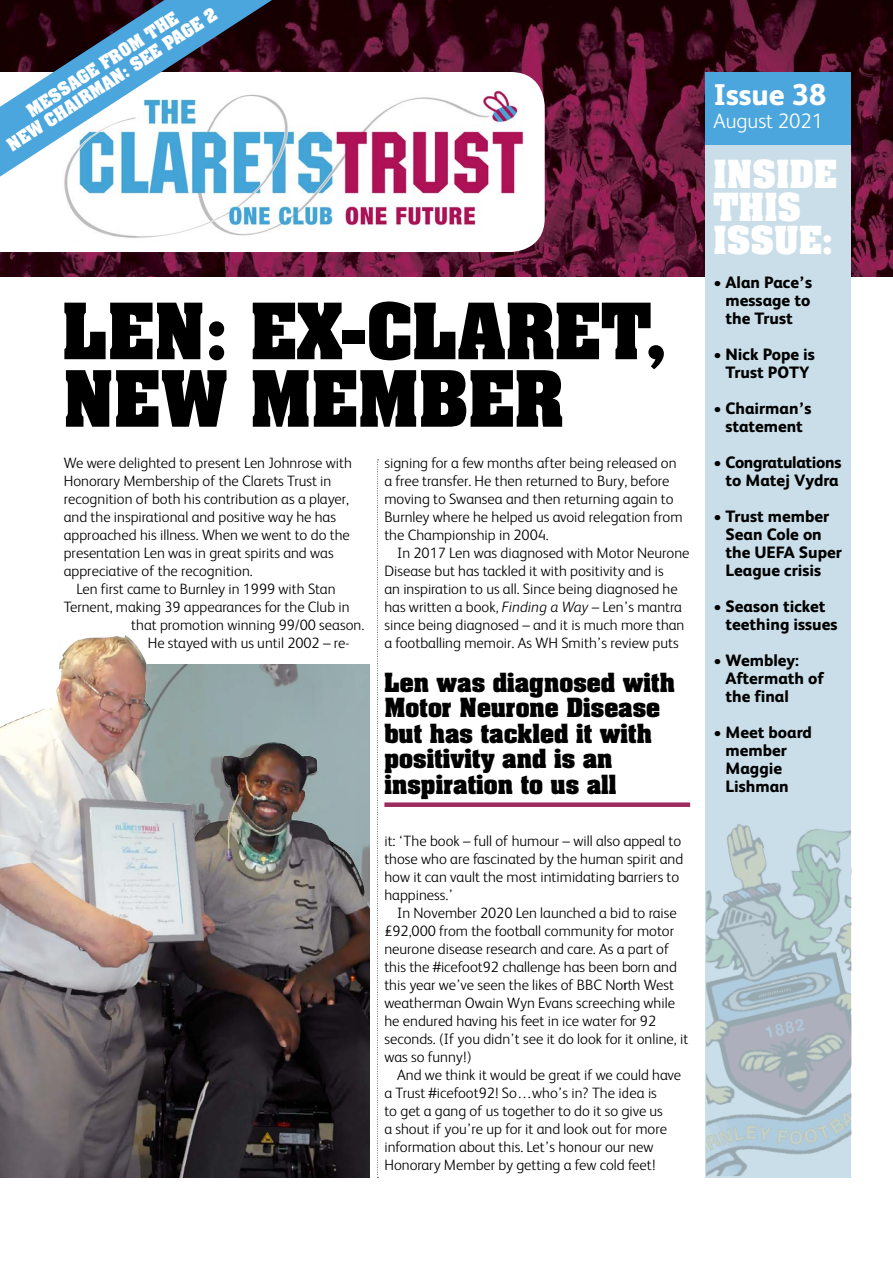
<style>
.page{position:relative;width:893px;height:1263px;background:#fff}
.page>*{position:absolute;margin:0;border:0;box-sizing:border-box;transform-origin:0 0}
.Headline_basic{font:700 66px/67.5px "Aachen LT";color:#000}
.t1{font:700 33px/33px "Aachen LT";color:#fff}
.t2{font:800 30px "FS Albert";color:#fff}
.Pull_Quote{font:700 22.5px/25.5px "Aachen LT";color:#000}
.t3{font:300 21px "FS Albert";color:#fff}
.Basic_Body_text{font:800 16.5px/18px "FS Albert";color:#000}
.Basic_Body_text-2{font:800 16.5px/18px "FS Albert";letter-spacing:-.02em;color:#000;text-align:center}
.Headline_basic-2{font:700 15.75px/18px "Aachen LT";color:#fff;text-align:center}
.Basic_Body_text-3{font:300 15px/18px "FS Albert";color:#000}
.Body_text_f_o{font:300 15px/18px "FS Albert";color:#000}
.s1{font-style:italic}
</style>
<div class="page">
<img style="left:0;top:0;width:893px;height:276px">
<div style="left:705px;top:76px;width:145px;height:1102px;background:#c9dee8"></div>
<div style="left:705px;top:72px;width:145px;height:72px;background:#4ba6dd"></div>
<img style="left:706px;top:783px;width:146px;height:393px">
<svg style="left:0;top:72px;width:545px;height:180px"></svg>
<img style="left:58px;top:83px;width:470px;height:160px">
<svg style="left:377px;top:459px;width:1px;height:719px"></svg>
<div style="left:384px;top:802px;width:306px;height:5px;background:#9d2b60"></div>
<img style="left:0;top:635px;width:369px;height:543px">
<svg style="left:0;top:0;width:272px;height:177px"></svg>
<p class="Headline_basic-2" style="left:-6px;top:123px;width:248px;rotate:-33deg">MESSAGE FROM THE<br>NEW CHAIRMAN: SEE PAGE 2</p>
<p class="Headline_basic" style="left:63px;top:297px;width:606px">LEN: EX-CLARET,<br>NEW MEMBER</p>
<p class="Body_text_f_o" style="left:64px;top:454px;width:290px">We were delighted to present Len Johnrose with Honorary Membership of the Clarets Trust in recognition of both his contribution as a player, and the inspirational and positive way he has approached his illness. When we went to do the presentation Len was in great spirits and was appreciative of the recognition.</p>
<p class="Basic_Body_text-3" style="left:77px;top:580px;width:260px">Len first came to Burnley in 1999 with Stan</p>
<p class="Basic_Body_text-3" style="left:64px;top:598px;width:287px">Ternent, making 39 appearances for the Club in</p>
<p class="Basic_Body_text-3" style="left:131px;top:616px;width:234px">that promotion winning 99/00 season.</p>
<p class="Basic_Body_text-3" style="left:148px;top:634px;width:203px">He stayed with us until 2002 – re-</p>
<p class="Basic_Body_text-3" style="left:384px;top:454px;width:300px">signing for a few months after being released on a free transfer. He then returned to Bury, before moving to Swansea and then returning again to Burnley where he helped us avoid relegation from the Championship in 2004.</p>
<p class="Basic_Body_text-3" style="left:384px;top:544px;width:307px;text-indent:13px">In 2017 Len was diagnosed with Motor Neurone Disease but has tackled it with positivity and is<br>an inspiration to us all. Since being diagnosed he has written a book, <span class="s1">Finding a Way</span> – Len’s mantra since being diagnosed – and it is much more than a footballing memoir. As WH Smith’s review puts</p>
<p class="Pull_Quote" style="left:384px;top:669px;width:292px">Len was diagnosed with<br>Motor Neurone Disease but has tackled it with positivity and is an inspiration to us all</p>
<p class="Basic_Body_text-3" style="left:384px;top:832px;width:300px">it: ‘The book – full of humour – will also appeal to those who are fascinated by the human spirit and how it can vault the most intimidating barriers to happiness.’</p>
<p class="Basic_Body_text-3" style="left:384px;top:904px;width:305px;text-indent:13px">In November 2020 Len launched a bid to raise £92,000 from the football community for motor neurone disease research and care. As a part of this the #icefoot92 challenge has been born and this year we’ve seen the likes of BBC North West weatherman Owain Wyn Evans screeching while he endured having his feet in ice water for 92 seconds. (If you didn’t see it do look for it online, it was so funny!)</p>
<p class="Basic_Body_text-3" style="left:384px;top:1066px;width:298px;text-indent:13px">And we think it would be great if we could have a Trust #icefoot92! So…who’s in? The idea is<br>to get a gang of us together to do it so give us<br>a shout if you’re up for it and look out for more information about this. Let’s honour our new Honorary Member by getting a few cold feet!</p>
<p class="t2" style="left:713px;top:77px;width:114px">Issue 38</p>
<p class="t3" style="left:713px;top:108px;width:111px">August 2021</p>
<p class="t1" style="left:713px;top:157px;width:125px">INSIDE<br>THIS<br>ISSUE:</p>
<p class="Basic_Body_text" style="left:725px;top:273px;width:88px;text-align:justify;text-indent:-12px">• Alan Pace’s message to the Trust</p>
<p class="Basic_Body_text" style="left:713px;top:345px;width:103px;text-align:center">• Nick Pope is<br>Trust POTY</p>
<p class="Basic_Body_text" style="left:713px;top:399px;width:100px;text-align:center">• Chairman’s statement</p>
<p class="Basic_Body_text-2" style="left:713px;top:453px;width:129px">• Congratulations to Matej Vydra</p>
<p class="Basic_Body_text" style="left:725px;top:507px;width:118px;text-indent:-12px">• Trust member<br>Sean Cole on the UEFA Super<br>League crisis</p>
<p class="Basic_Body_text" style="left:725px;top:597px;width:114px;text-indent:-12px">• Season ticket teething issues</p>
<p class="Basic_Body_text" style="left:725px;top:651px;width:100px;text-indent:-12px">• Wembley:<br>Aftermath of the final</p>
<p class="Basic_Body_text" style="left:725px;top:723px;width:88px;text-indent:-12px">• Meet board member<br>Maggie<br>Lishman</p>
</div>
